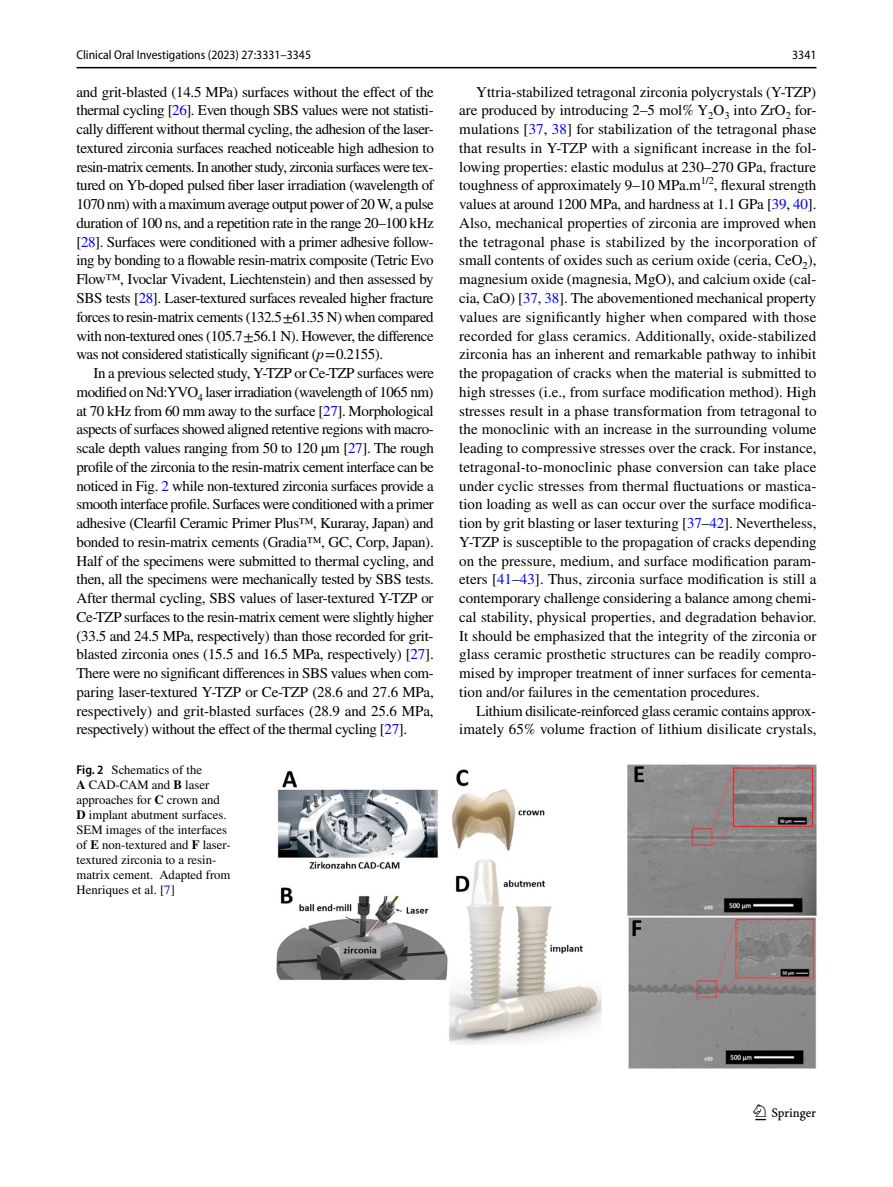
<style>
.page{position:relative;width:893px;height:1187px;background:#fff}
.page>*{position:absolute;margin:0;border:0;box-sizing:border-box;transform-origin:0 0}
.t1{font:22.5px "Springnew Regular 3";color:#000}
.t2{font:15px/18.8px "STIX";letter-spacing:-.02em;color:#000;text-align:justify}
.t3{font:12.75px/15px "STIX";color:#000}
.t4{font:semi-condensed 12.75px "Myriad Pro";color:#000}
.s1{color:#00f}
.s2{font-style:italic}
.s3{font-family:"Myriad Pro";font-weight:600;font-stretch:semi-condensed}
.s4{font-weight:700}
</style>
<div class="page">
<hr style="left:77px;top:67px;width:739px;height:1px;background:#000">
<img style="left:276px;top:764px;width:540px;height:304px">
<p class="t4" style="left:77px;top:48px;width:236px">Clinical Oral Investigations (2023) 27:3331–3345</p>
<p class="t4" style="left:792px;top:48px;width:26px">3341</p>
<p class="t2" style="left:77px;top:83px;width:359px">and grit-blasted (14.5 MPa) surfaces without the effect of the thermal cycling [<span class="s1">26</span>]. Even though SBS values were not statisti&shy;cally different without thermal cycling, the adhesion of the laser&shy;textured zirconia surfaces reached noticeable high adhesion to resin-matrix cements. In another study, zirconia surfaces were tex&shy;tured on Yb-doped pulsed fiber laser irradiation (wavelength of 1070 nm) with a maximum average output power of 20 W, a pulse duration of 100 ns, and a repetition rate in the range 20–100 kHz [<span class="s1">28</span>]. Surfaces were conditioned with a primer adhesive follow&shy;ing by bonding to a flowable resin-matrix composite (Tetric Evo Flow™, Ivoclar Vivadent, Liechtenstein) and then assessed by SBS tests [<span class="s1">28</span>]. Laser-textured surfaces revealed higher fracture forces to resin-matrix cements (132.5±61.35 N) when compared with non-textured ones (105.7±56.1 N). However, the difference was not considered statistically significant (<span class="s2">p</span>=0.2155).</p>
<p class="t2" style="left:77px;top:364px;width:359px;text-indent:17px">In a previous selected study, Y-TZP or Ce-TZP surfaces were modified on Nd:YVO<sub>4</sub> laser irradiation (wavelength of 1065 nm) at 70 kHz from 60 mm away to the surface [<span class="s1">27</span>]. Morphological aspects of surfaces showed aligned retentive regions with macro&shy;scale depth values ranging from 50 to 120 µm [<span class="s1">27</span>]. The rough profile of the zirconia to the resin-matrix cement interface can be noticed in Fig. <span class="s1">2</span> while non-textured zirconia surfaces provide a smooth interface profile. Surfaces were conditioned with a primer adhesive (Clearfil Ceramic Primer Plus™, Kuraray, Japan) and bonded to resin-matrix cements (Gradia™, GC, Corp, Japan).<br>Half of the specimens were submitted to thermal cycling, and then, all the specimens were mechanically tested by SBS tests.<br>After thermal cycling, SBS values of laser-textured Y-TZP or Ce-TZP surfaces to the resin-matrix cement were slightly higher (33.5 and 24.5 MPa, respectively) than those recorded for grit&shy;blasted zirconia ones (15.5 and 16.5 MPa, respectively) [<span class="s1">27</span>].<br>There were no significant differences in SBS values when com&shy;paring laser-textured Y-TZP or Ce-TZP (28.6 and 27.6 MPa, respectively) and grit-blasted surfaces (28.9 and 25.6 MPa, respectively) without the effect of the thermal cycling [<span class="s1">27</span>].</p>
<p class="t3" style="left:77px;top:763px;width:156px"><span class="s3">Fig. 2</span> Schematics of the<br><span class="s4">A</span> CAD-CAM and <span class="s4">B</span> laser approaches for <span class="s4">C</span> crown and<br><span class="s4">D</span> implant abutment surfaces.<br>SEM images of the interfaces of <span class="s4">E</span> non-textured and <span class="s4">F</span> laser&shy;textured zirconia to a resin&shy;matrix cement. Adapted from<br>Henriques et al. [<span class="s1">7</span>]</p>
<p class="t2" style="left:459px;top:83px;width:359px;text-indent:17px">Yttria-stabilized tetragonal zirconia polycrystals (Y-TZP) are produced by introducing 2–5 mol% Y<sub>2</sub>O<sub>3</sub> into ZrO<sub>2</sub> for&shy;mulations [<span class="s1">37</span>, <span class="s1">38</span>] for stabilization of the tetragonal phase that results in Y-TZP with a significant increase in the fol&shy;lowing properties: elastic modulus at 230–270 GPa, fracture toughness of approximately 9–10 MPa.m<sup>1/2</sup>, flexural strength values at around 1200 MPa, and hardness at 1.1 GPa [<span class="s1">39</span>, <span class="s1">40</span>].<br>Also, mechanical properties of zirconia are improved when the tetragonal phase is stabilized by the incorporation of small contents of oxides such as cerium oxide (ceria, CeO<sub>2</sub>), magnesium oxide (magnesia, MgO), and calcium oxide (cal&shy;cia, CaO) [<span class="s1">37</span>, <span class="s1">38</span>]. The abovementioned mechanical property values are significantly higher when compared with those recorded for glass ceramics. Additionally, oxide-stabilized zirconia has an inherent and remarkable pathway to inhibit the propagation of cracks when the material is submitted to high stresses (i.e., from surface modification method). High stresses result in a phase transformation from tetragonal to the monoclinic with an increase in the surrounding volume leading to compressive stresses over the crack. For instance, tetragonal-to-monoclinic phase conversion can take place under cyclic stresses from thermal fluctuations or mastica&shy;tion loading as well as can occur over the surface modifica&shy;tion by grit blasting or laser texturing [<span class="s1">37</span>–<span class="s1">42</span>]. Nevertheless, Y-TZP is susceptible to the propagation of cracks depending on the pressure, medium, and surface modification param&shy;eters [<span class="s1">41</span>–<span class="s1">43</span>]. Thus, zirconia surface modification is still a contemporary challenge considering a balance among chemi&shy;cal stability, physical properties, and degradation behavior.<br>It should be emphasized that the integrity of the zirconia or glass ceramic prosthetic structures can be readily compro&shy;mised by improper treatment of inner surfaces for cementa&shy;tion and/or failures in the cementation procedures.</p>
<p class="t2" style="left:459px;top:702px;width:359px;text-align:right">Lithium disilicate-reinforced glass ceramic contains approx&shy;imately 65% volume fraction of lithium disilicate crystals,</p>
<h1 class="t1" style="left:755px;top:1104px;width:62px">1 3</h1>
</div>
